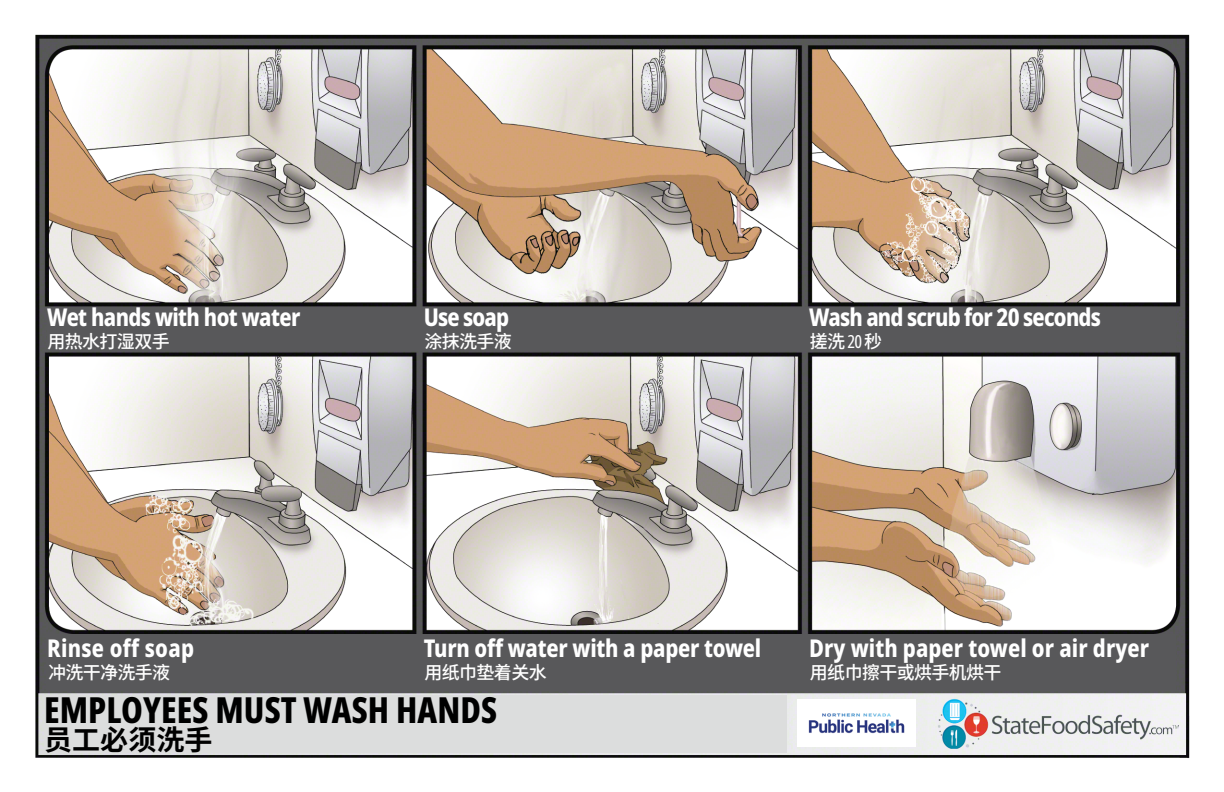
<style>
.page{position:relative;width:1224px;height:792px;background:#fff}
.page>*{position:absolute;margin:0;border:0;box-sizing:border-box;transform-origin:0 0}
.t1{font:800 extra-condensed 36px "Noto Sans";letter-spacing:.005em;color:#000}
.t2{font:700 28px "Noto Sans CJ Ksc";letter-spacing:.005em;color:#000}
.t3{font:800 semi-condensed 24.4px "Noto Sans";letter-spacing:-.01em;color:#fff;scale:.9 1}
.t4{font:800 semi-condensed 24.4px "Noto Sans";letter-spacing:-.035em;color:#fff;scale:.9 1}
.t5{font:800 semi-condensed 24.4px "Noto Sans";letter-spacing:.01em;color:#fff;scale:.9 1}
.t6{font:500 18px "Noto Sans CJ Ksc";letter-spacing:-.035em;color:#fff}
.s1{font-family:"Noto Sans";font-weight:400;font-stretch:extra-condensed}
</style>
<div class="page">
<img style="left:35px;top:34px;width:1155px;height:724px">
<img style="left:798px;top:699px;width:117px;height:47px">
<div style="left:47px;top:307px;width:1129px;height:44px;background:#58585a"></div>
<div style="left:46px;top:634px;width:1130px;height:57px;background:#58585a"></div>
<div style="left:44px;top:695px;width:742px;height:58px;background:#dcdddd"></div>
<p class="t3" style="left:47px;top:300px;width:283px">Wet hands with hot water</p>
<p class="t6" style="left:48px;top:332px;width:124px">用热水打湿双手</p>
<p class="t3" style="left:424px;top:300px;width:97px">Use soap</p>
<p class="t6" style="left:425px;top:332px;width:89px">涂抹洗手液</p>
<p class="t4" style="left:809px;top:300px;width:326px">Wash and scrub for 20 seconds</p>
<p class="t6" style="left:810px;top:332px;width:74px">搓洗 <span class="s1">20</span> 秒</p>
<p class="t5" style="left:47px;top:630px;width:165px">Rinse off soap</p>
<p class="t6" style="left:48px;top:662px;width:124px">冲洗干净洗手液</p>
<p class="t3" style="left:424px;top:630px;width:377px">Turn off water with a paper towel</p>
<p class="t6" style="left:425px;top:662px;width:124px">用纸巾垫着关水</p>
<h1 class="t1" style="left:44px;top:683px;width:455px">EMPLOYEES MUST WASH HANDS</h1>
<p class="t2" style="left:44px;top:724px;width:170px">员工必须洗手</p>
<p class="t3" style="left:809px;top:630px;width:379px">Dry with paper towel or air dryer</p>
<p class="t6" style="left:810px;top:662px;width:193px">用纸巾擦干或烘手机烘干</p>
</div>
